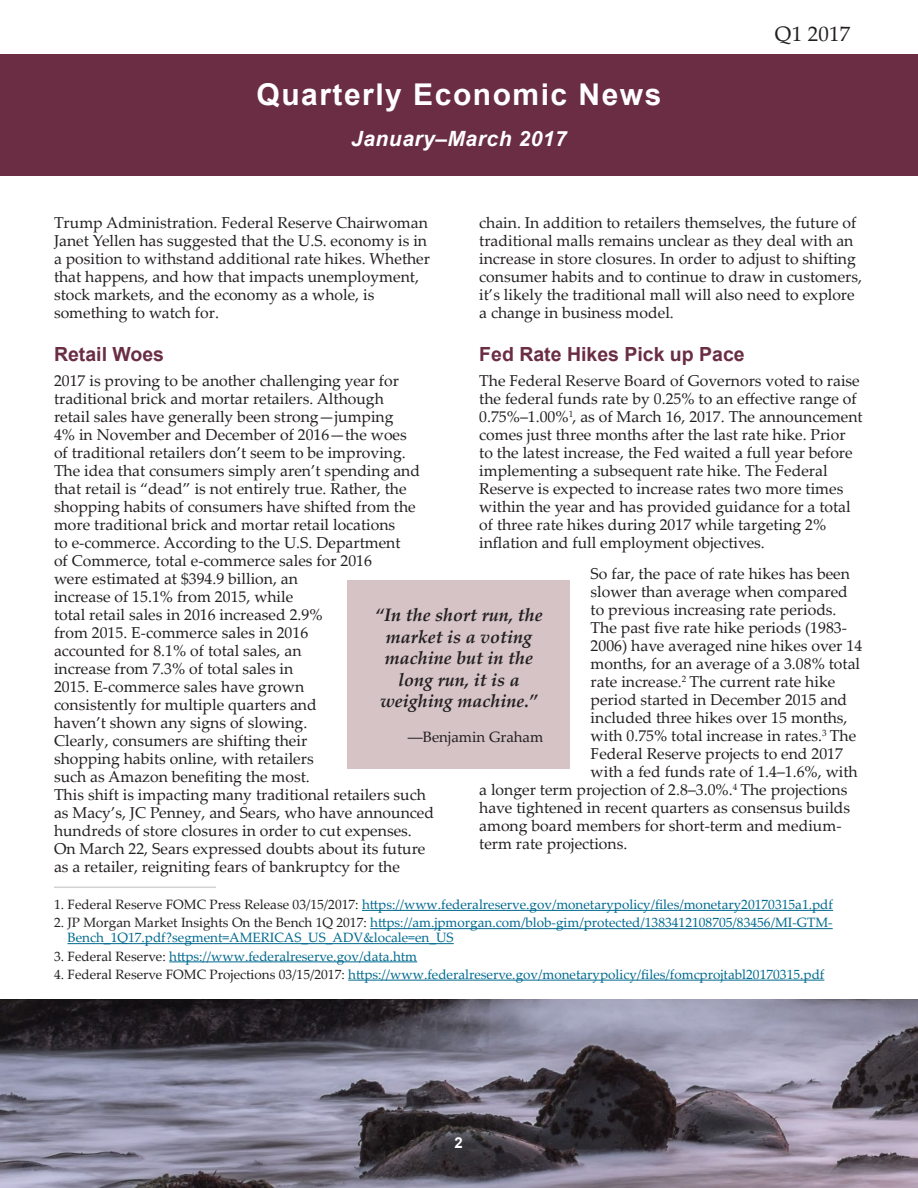
<style>
.page{position:relative;width:918px;height:1188px;background:#fff}
.page>*{position:absolute;margin:0;border:0;box-sizing:border-box;transform-origin:0 0}
.Page_Header_White{font:700 30px "Arial";letter-spacing:.05em;color:#fff}
.Page_Header_White_s{font:italic 700 21px "Arial";letter-spacing:.025em;color:#fff}
.COVERDATE{font:21px "Palatino Linotype";letter-spacing:.01em;color:#231f20}
._01_1_Heading_Dk{font:700 19.5px "Arial";color:#6a2d44}
._2_2_1_Pull_Quote{font:italic 700 18px/21.6px "Palatino Linotype";color:#231f20;text-align:center}
._2_1_Body{font:15.75px/18px "Palatino Linotype";color:#231f20}
._2_2_1_Pull_Quote_Ci{font:15px "Palatino Linotype";color:#231f20}
.Pg_Num_White_Lf{font:700 15px "Arial";color:#fff}
._2_13_Footnote{font:13.5px/15px "Palatino Linotype";color:#006a8f}
.s1{color:#231f20}
</style>
<div class="page">
<div style="left:0;top:54px;width:918px;height:122px;background:#6a2d44"></div>
<img style="left:0;top:999px;width:918px;height:189px">
<hr style="left:54px;top:887px;width:162px;height:1px;background:#d1d2d4">
<hr style="left:362px;top:910px;width:471px;height:1px;background:#006a8f">
<hr style="left:370px;top:928px;width:463px;height:1px;background:#006a8f">
<hr style="left:68px;top:943px;width:386px;height:1px;background:#006a8f">
<hr style="left:169px;top:961px;width:248px;height:1px;background:#006a8f">
<hr style="left:348px;top:980px;width:476px;height:1px;background:#006a8f">
<div style="left:348px;top:580px;width:222px;height:190px;background:#d5c3c6"></div>
<p class="Page_Header_White" style="left:257px;top:75px;width:406px">Quarterly Economic News</p>
<p class="Page_Header_White_s" style="left:351px;top:125px;width:217px">January–March 2017</p>
<p class="COVERDATE" style="left:775px;top:19px;width:77px">Q1 2017</p>
<p class="_2_1_Body" style="left:54px;top:213px;width:378px">Trump Administration. Federal Reserve Chairwoman Janet Yellen has suggested that the U.S. economy is in a position to withstand additional rate hikes. Whether that happens, and how that impacts unemployment, stock markets, and the economy as a whole, is something to watch for.</p>
<p class="_01_1_Heading_Dk" style="left:54px;top:341px;width:112px">Retail Woes</p>
<p class="_2_1_Body" style="left:54px;top:371px;width:382px">2017 is proving to be another challenging year for traditional brick and mortar retailers. Although<br>retail sales have generally been strong—jumping<br>4% in November and December of 2016—the woes<br>of traditional retailers don’t seem to be improving.<br>The idea that consumers simply aren’t spending and that retail is “dead” is not entirely true. Rather, the shopping habits of consumers have shifted from the more traditional brick and mortar retail locations<br>to e-commerce. According to the U.S. Department<br>of Commerce, total e-commerce sales for 2016<br>were estimated at $394.9 billion, an<br>increase of 15.1% from 2015, while<br>total retail sales in 2016 increased 2.9%<br>from 2015. E-commerce sales in 2016<br>accounted for 8.1% of total sales, an<br>increase from 7.3% of total sales in<br>2015. E-commerce sales have grown<br>consistently for multiple quarters and<br>haven’t shown any signs of slowing.<br>Clearly, consumers are shifting their<br>shopping habits online, with retailers<br>such as Amazon benefiting the most.<br>This shift is impacting many traditional retailers such as Macy’s, JC Penney, and Sears, who have announced hundreds of store closures in order to cut expenses.<br>On March 22, Sears expressed doubts about its future as a retailer, reigniting fears of bankruptcy for the</p>
<p class="_2_13_Footnote" style="left:54px;top:896px;width:781px"><span class="s1">1. Federal Reserve FOMC Press Release 03/15/2017:</span> https://www.federalreserve.gov/monetarypolicy/files/monetary20170315a1.pdf</p>
<p class="_2_13_Footnote" style="left:68px;top:915px;width:767px;text-indent:-14px"><span class="s1">2. JP Morgan Market Insights On the Bench 1Q 2017:</span> https://am.jpmorgan.com/blob-gim/protected/1383412108705/83456/MI-GTM-<br>Bench_1Q17.pdf?segment=AMERICAS_US_ADV&amp;locale=en_US</p>
<p class="_2_13_Footnote" style="left:54px;top:948px;width:365px"><span class="s1">3. Federal Reserve:</span> https://www.federalreserve.gov/data.htm</p>
<p class="_2_13_Footnote" style="left:54px;top:966px;width:772px"><span class="s1">4. Federal Reserve FOMC Projections 03/15/2017:</span> https://www.federalreserve.gov/monetarypolicy/files/fomcprojtabl20170315.pdf</p>
<p class="_2_1_Body" style="left:479px;top:213px;width:384px">chain. In addition to retailers themselves, the future of traditional malls remains unclear as they deal with an increase in store closures. In order to adjust to shifting consumer habits and to continue to draw in customers, it’s likely the traditional mall will also need to explore a change in business model.</p>
<p class="_01_1_Heading_Dk" style="left:479px;top:341px;width:267px">Fed Rate Hikes Pick up Pace</p>
<p class="_2_1_Body" style="left:479px;top:371px;width:385px">The Federal Reserve Board of Governors voted to raise the federal funds rate by 0.25% to an effective range of 0.75%–1.00%<sup>1</sup>, as of March 16, 2017. The announcement comes just three months after the last rate hike. Prior to the latest increase, the Fed waited a full year before implementing a subsequent rate hike. The Federal Reserve is expected to increase rates two more times within the year and has provided guidance for a total of three rate hikes during 2017 while targeting 2% inflation and full employment objectives.</p>
<p class="_2_1_Body" style="left:591px;top:564px;width:261px">So far, the pace of rate hikes has been</p>
<p class="_2_1_Body" style="left:591px;top:582px;width:259px">slower than average when compared</p>
<p class="_2_1_Body" style="left:591px;top:600px;width:247px">to previous increasing rate periods.</p>
<p class="_2_1_Body" style="left:591px;top:618px;width:258px">The past five rate hike periods (1983-</p>
<p class="_2_1_Body" style="left:591px;top:636px;width:273px">2006) have averaged nine hikes over 14</p>
<p class="_2_1_Body" style="left:591px;top:654px;width:271px">months, for an average of a 3.08% total</p>
<p class="_2_1_Body" style="left:591px;top:672px;width:246px">rate increase.<sup>2</sup> The current rate hike</p>
<p class="_2_1_Body" style="left:591px;top:690px;width:258px">period started in December 2015 and</p>
<p class="_2_1_Body" style="left:591px;top:708px;width:258px">included three hikes over 15 months,</p>
<p class="_2_1_Body" style="left:591px;top:726px;width:267px">with 0.75% total increase in rates.<sup>3</sup> The</p>
<p class="_2_1_Body" style="left:591px;top:744px;width:254px">Federal Reserve projects to end 2017</p>
<p class="_2_1_Body" style="left:591px;top:762px;width:269px">with a fed funds rate of 1.4–1.6%, with</p>
<p class="_2_1_Body" style="left:479px;top:780px;width:370px">a longer term projection of 2.8–3.0%.<sup>4</sup> The projections</p>
<p class="_2_1_Body" style="left:479px;top:798px;width:373px">have tightened in recent quarters as consensus builds</p>
<p class="_2_1_Body" style="left:479px;top:816px;width:364px">among board members for short-term and medium-</p>
<p class="_2_1_Body" style="left:479px;top:834px;width:150px">term rate projections.</p>
<p class="_2_2_1_Pull_Quote" style="left:375px;top:603px;width:169px">“In the short run, the market is a voting machine but in the long run, it is a weighing machine.”</p>
<p class="_2_2_1_Pull_Quote_Ci" style="left:408px;top:726px;width:137px">―Benjamin Graham</p>
<p class="Pg_Num_White_Lf" style="left:454px;top:1132px;width:10px">2</p>
</div>
